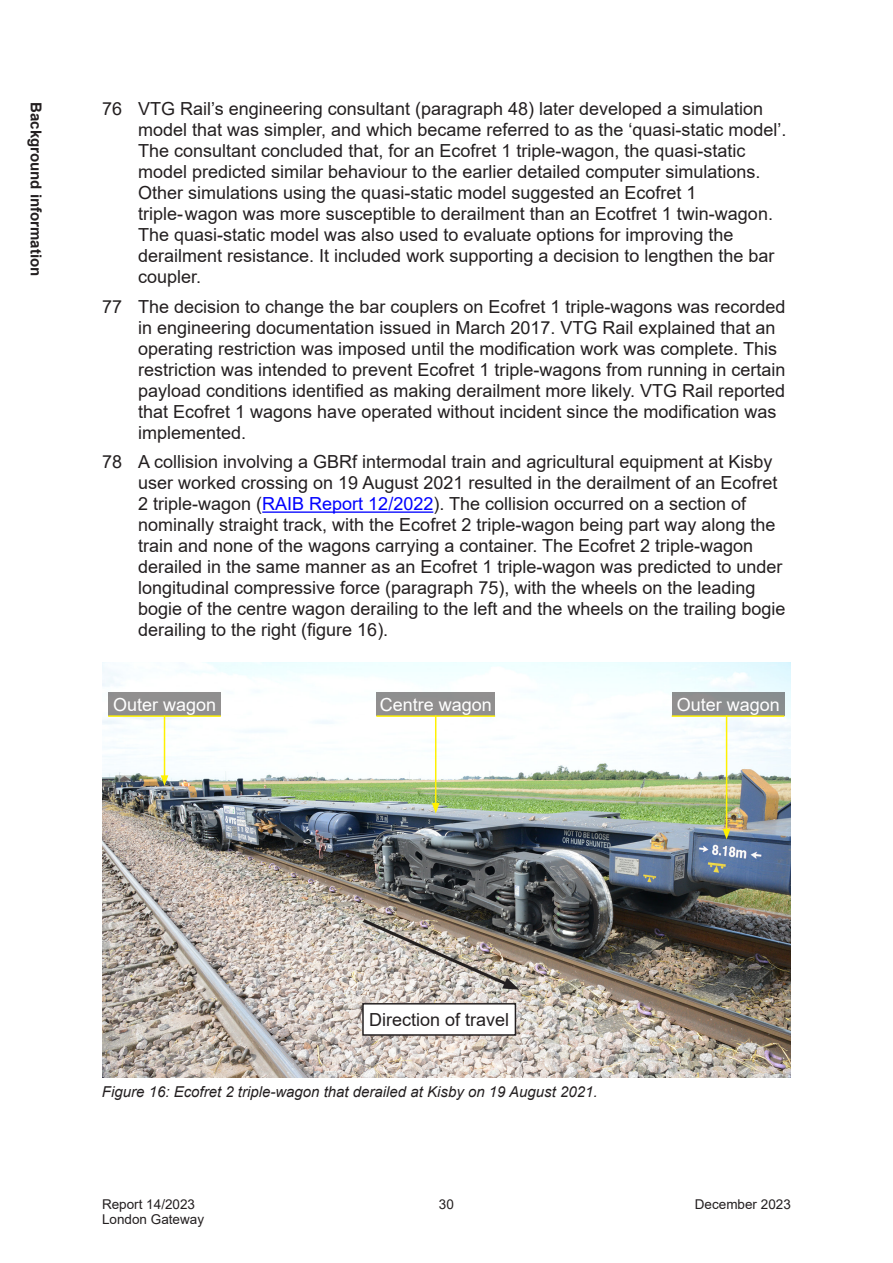
<style>
.page{position:relative;width:893px;height:1263px;background:#fff}
.page>*{position:absolute;margin:0;border:0;box-sizing:border-box;transform-origin:0 0}
.A_-_Body_Copy{font:18px/21px "Arial";color:#231f20}
.t1{font:18px "Arial";color:#fff}
.Caption_text{font:italic 15px "Arial";color:#231f20}
.t2{font:700 15px "Arial";color:#231f20}
.t3{font:13.5px/15px "Arial";color:#231f20}
.s1{color:#00f}
</style>
<div class="page">
<hr style="left:262px;top:511px;width:171px;height:2px;background:#00f">
<img style="left:102px;top:662px;width:689px;height:416px">
<div style="left:108px;top:693px;width:113px;height:23px;background:#908f8f"></div>
<div style="left:672px;top:693px;width:112px;height:23px;background:#8b8e8f"></div>
<div style="left:376px;top:693px;width:119px;height:23px;background:#918f8f"></div>
<hr style="left:108px;top:715px;width:113px;height:2px;background:#fff101">
<hr style="left:376px;top:715px;width:119px;height:2px;background:#fff101">
<hr style="left:672px;top:715px;width:112px;height:2px;background:#fff101">
<hr style="left:726px;top:715px;width:1px;height:116px;background:#fff101">
<svg style="left:723px;top:829px;width:7px;height:10px"></svg>
<hr style="left:435px;top:715px;width:1px;height:90px;background:#fff101">
<svg style="left:432px;top:803px;width:8px;height:10px"></svg>
<hr style="left:164px;top:715px;width:1px;height:63px;background:#fff101">
<svg style="left:161px;top:775px;width:7px;height:11px"></svg>
<div style="left:363px;top:1004px;width:152px;height:31px;background:#fff"></div>
<div style="left:362px;top:1003px;width:154px;height:33px;border:2px solid #231f20"></div>
<img style="left:360px;top:916px;width:159px;height:74px">
<p class="t2" style="left:47px;top:102px;width:176px;rotate:90deg">Background information</p>
<p class="A_-_Body_Copy" style="left:138px;top:98px;width:650px;text-indent:-36px">76 VTG Rail’s engineering consultant (paragraph 48) later developed a simulation model that was simpler, and which became referred to as the ‘quasi-static model’.<br>The consultant concluded that, for an Ecofret 1 triple-wagon, the quasi-static model predicted similar behaviour to the earlier detailed computer simulations.<br>Other simulations using the quasi-static model suggested an Ecofret 1<br>triple- wagon was more susceptible to derailment than an Ecotfret 1 twin-wagon.<br>The quasi-static model was also used to evaluate options for improving the derailment resistance. It included work supporting a decision to lengthen the bar coupler.</p>
<p class="A_-_Body_Copy" style="left:138px;top:296px;width:649px;text-indent:-36px">77 The decision to change the bar couplers on Ecofret 1 triple-wagons was recorded in engineering documentation issued in March 2017. VTG Rail explained that an operating restriction was imposed until the modification work was complete. This restriction was intended to prevent Ecofret 1 triple-wagons from running in certain payload conditions identified as making derailment more likely. VTG Rail reported that Ecofret 1 wagons have operated without incident since the modification was implemented.</p>
<p class="A_-_Body_Copy" style="left:138px;top:451px;width:649px;text-indent:-36px">78 A collision involving a GBRf intermodal train and agricultural equipment at Kisby user worked crossing on 19 August 2021 resulted in the derailment of an Ecofret 2 triple-wagon (<span class="s1">RAIB Report 12/2022</span>). The collision occurred on a section of nominally straight track, with the Ecofret 2 triple-wagon being part way along the train and none of the wagons carrying a container. The Ecofret 2 triple-wagon derailed in the same manner as an Ecofret 1 triple-wagon was predicted to under longitudinal compressive force (paragraph 75), with the wheels on the leading bogie of the centre wagon derailing to the left and the wheels on the trailing bogie derailing to the right (figure 16).</p>
<p class="t1" style="left:113px;top:692px;width:105px">Outer wagon</p>
<p class="t1" style="left:380px;top:692px;width:114px">Centre wagon</p>
<p class="t1" style="left:677px;top:692px;width:105px">Outer wagon</p>
<p class="A_-_Body_Copy" style="left:369px;top:1009px;width:142px">Direction of travel</p>
<p class="Caption_text" style="left:102px;top:1082px;width:497px">Figure 16: Ecofret 2 triple-wagon that derailed at Kisby on 19 August 2021.</p>
<p class="t3" style="left:102px;top:1197px;width:104px">Report 14/2023<br>London Gateway</p>
<p class="t3" style="left:439px;top:1197px;width:17px">30</p>
<p class="t3" style="left:695px;top:1197px;width:98px">December 2023</p>
</div>
